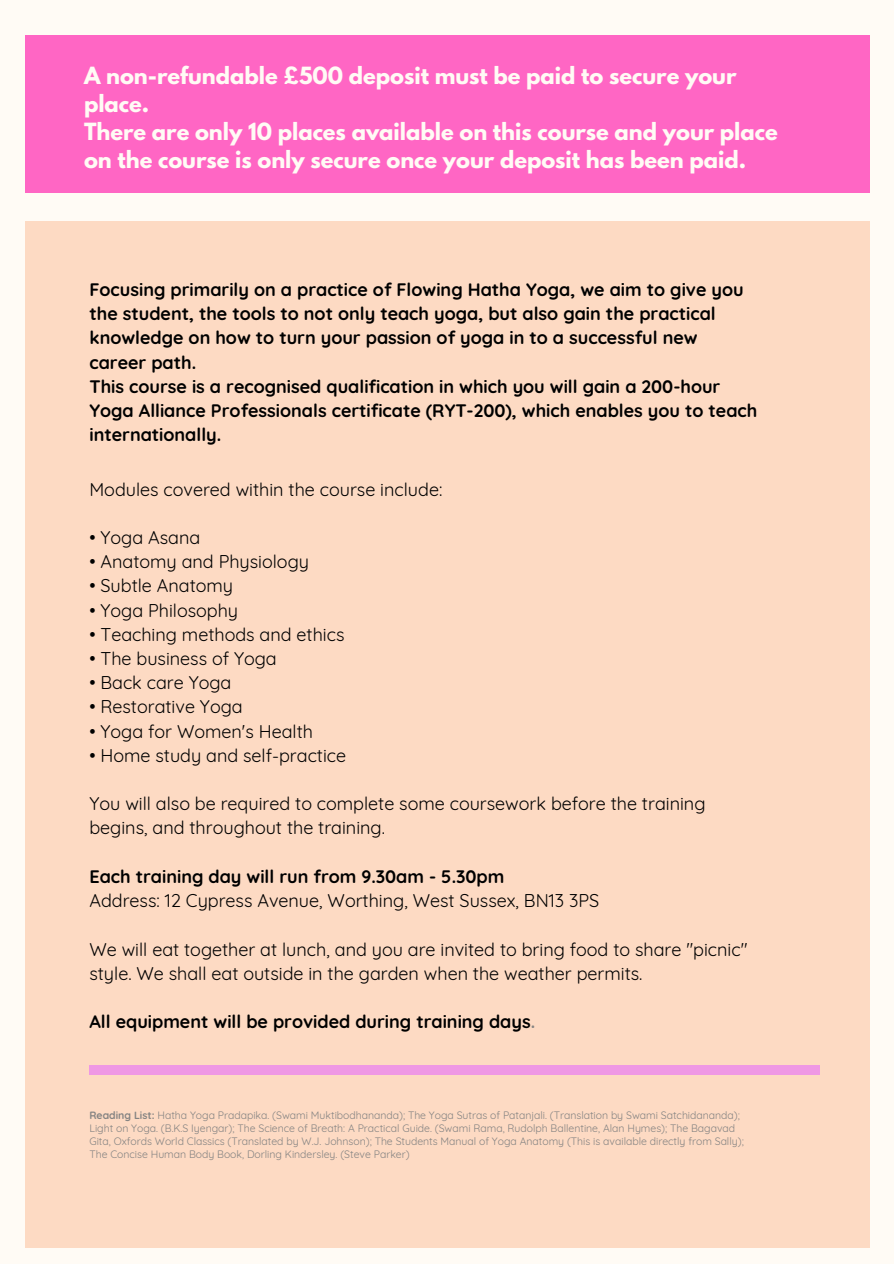
<style>
.page{position:relative;width:894px;height:1264px;background:#fff}
.page>*{position:absolute;margin:0;border:0;box-sizing:border-box;transform-origin:0 0}
.t1{font:700 21px/27.9px "League Spartan";color:#fffbf5}
.t2{font:18px/24.2px "Quicksand";color:#000}
.t3{font:700 18px/24.2px "Quicksand";color:#000}
.t4{font:10.5px/13px "Quicksand";color:#848382}
.s1{color:#848382}
.s2{font-weight:700}
</style>
<div class="page">
<div style="left:0;top:0;width:893px;height:1263px;background:#fffbf5"></div>
<div style="left:25px;top:35px;width:843px;height:158px;background:#ff66c4"></div>
<div style="left:25px;top:221px;width:843px;height:1026px;background:#fddac3"></div>
<div style="left:89px;top:1065px;width:730px;height:9px;background:#ef98e4"></div>
<p class="t1" style="left:84px;top:64px;width:695px">A non-refundable £500 deposit must be paid to secure your place.<br>There are only 10 places available on this course and your place on the course is only secure once your deposit has been paid.</p>
<p class="t3" style="left:89px;top:277px;width:669px">Focusing primarily on a practice of Flowing Hatha Yoga, we aim to give you the student, the tools to not only teach yoga, but also gain the practical knowledge on how to turn your passion of yoga in to a successful new career path.<br>This course is a recognised qualification in which you will gain a 200-hour Yoga Alliance Professionals certificate (RYT-200), which enables you to teach internationally.</p>
<p class="t2" style="left:89px;top:476px;width:354px">Modules covered within the course include:</p>
<p class="t2" style="left:89px;top:525px;width:112px">• Yoga Asana</p>
<p class="t2" style="left:89px;top:549px;width:221px">• Anatomy and Physiology</p>
<p class="t2" style="left:89px;top:573px;width:145px">• Subtle Anatomy</p>
<p class="t2" style="left:89px;top:597px;width:150px">• Yoga Philosophy</p>
<p class="t2" style="left:89px;top:622px;width:256px">• Teaching methods and ethics</p>
<p class="t2" style="left:89px;top:646px;width:189px">• The business of Yoga</p>
<p class="t2" style="left:89px;top:670px;width:143px">• Back care Yoga</p>
<p class="t2" style="left:89px;top:694px;width:155px">• Restorative Yoga</p>
<p class="t2" style="left:89px;top:718px;width:225px">• Yoga for Women's Health</p>
<p class="t2" style="left:89px;top:743px;width:258px">• Home study and self-practice</p>
<p class="t2" style="left:89px;top:791px;width:617px">You will also be required to complete some coursework before the training begins, and throughout the training.</p>
<p class="t3" style="left:89px;top:864px;width:416px">Each training day will run from 9.30am - 5.30pm</p>
<p class="t2" style="left:89px;top:888px;width:511px">Address: 12 Cypress Avenue, Worthing, West Sussex, BN13 3PS</p>
<p class="t2" style="left:89px;top:936px;width:659px">We will eat together at lunch, and you are invited to bring food to share "picnic" style. We shall eat outside in the garden when the weather permits.</p>
<p class="t3" style="left:89px;top:1009px;width:447px">All equipment will be provided during training days<span class="s1">.</span></p>
<p class="t4" style="left:89px;top:1108px;width:655px"><span class="s2">Reading List:</span> Hatha Yoga Pradapika. (Swami Muktibodhananda); The Yoga Sutras of Patanjali. (Translation by Swami Satchidananda); Light on Yoga. (B.K.S Iyengar); The Science of Breath: A Practical Guide. (Swami Rama, Rudolph Ballentine, Alan Hymes); The Bagavad Gita, Oxfords World Classics (Translated by W.J. Johnson); The Students Manual of Yoga Anatomy (This is available directly from Sally); The Concise Human Body Book, Dorling Kindersley. (Steve Parker)</p>
</div>
